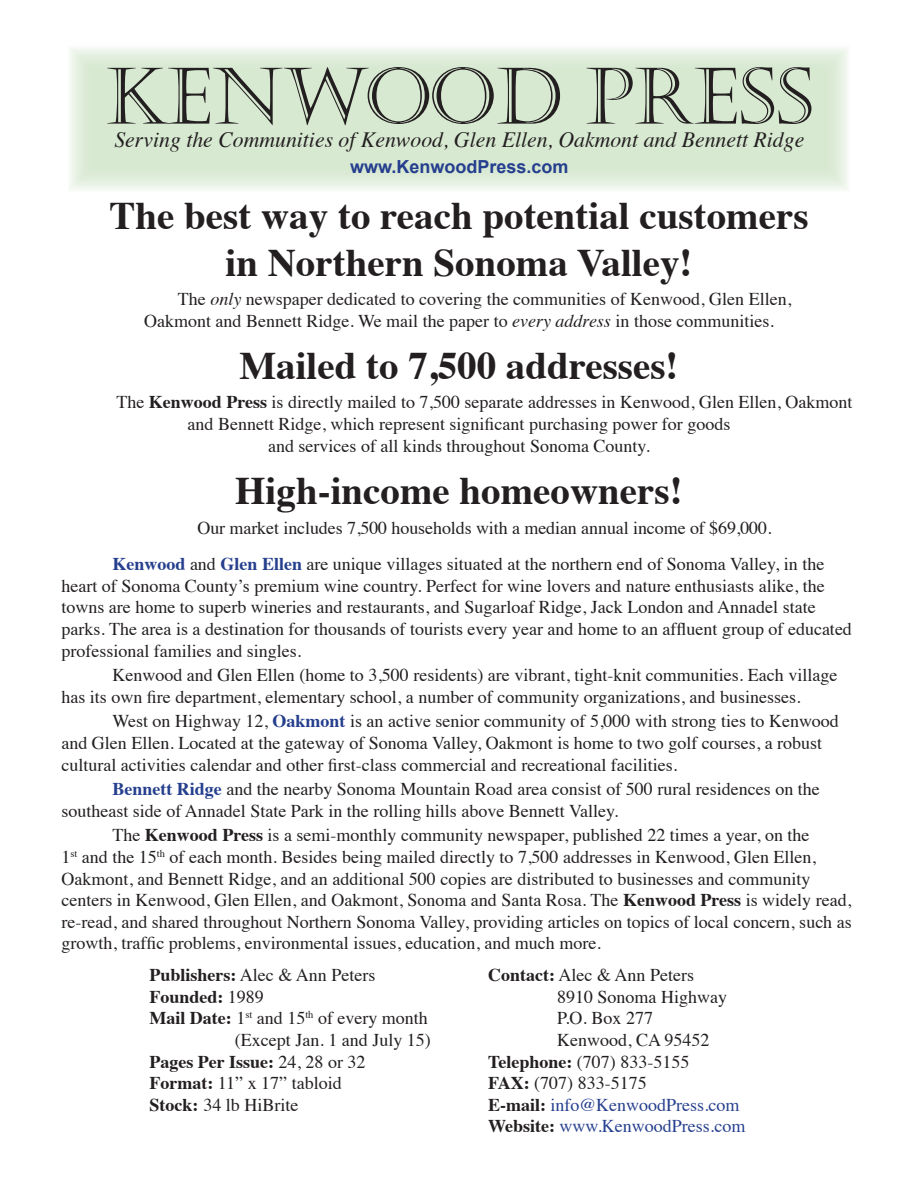
<style>
.page{position:relative;width:918px;height:1188px;background:#fff}
.page>*{position:absolute;margin:0;border:0;box-sizing:border-box;transform-origin:0 0}
.t1{font:78px "Castellar";color:#231f20}
.t2{font:700 39px/46.8px "Times";color:#231f20;text-align:center}
.t3{font:italic 21.75px "Times";color:#231f20}
.t4{font:18px/21.6px "Times";color:#231f20}
.t5{font:18px "Times";color:#253f8e}
.t6{font:700 18px "Times";color:#231f20}
.t7{font:700 18px "Arial";color:#253f8e}
.s1{font-style:italic}
.s2{font-weight:700}
.s3{font-weight:700;color:#253f8e}
.s4{font-weight:400}
.s5{font-weight:700;color:#231f20}
</style>
<div class="page">
<svg style="left:70px;top:48px;width:778px;height:142px;fill:#d8e9d2"></svg>
<h1 class="t1" style="left:106px;top:56px;width:709px">KENWOOD PRESS</h1>
<p class="t7" style="left:350px;top:154px;width:220px">www.KenwoodPress.com</p>
<p class="t3" style="left:114px;top:121px;width:691px">Serving the Communities of Kenwood, Glen Ellen, Oakmont and Bennett Ridge</p>
<h2 class="t2" style="left:109px;top:188px;width:701px">The best way to reach potential customers in Northern Sonoma Valley!</h2>
<p class="t4" style="left:144px;top:287px;width:649px;text-indent:34px">The <span class="s1">only</span> newspaper dedicated to covering the communities of Kenwood, Glen Ellen,<br>Oakmont and Bennett Ridge. We mail the paper to <span class="s1">every address</span> in those communities.</p>
<h2 class="t2" style="left:239px;top:339px;width:441px">Mailed to 7,500 addresses!</h2>
<p class="t4" style="left:116px;top:390px;width:738px">The <span class="s2">Kenwood Press</span> is directly mailed to 7,500 separate addresses in Kenwood, Glen Ellen, Oakmont</p>
<p class="t4" style="left:188px;top:412px;width:544px">and Bennett Ridge, which represent significant purchasing power for goods</p>
<p class="t4" style="left:268px;top:433px;width:383px">and services of all kinds throughout Sonoma County.</p>
<h2 class="t2" style="left:235px;top:464px;width:449px">High-income homeowners!</h2>
<p class="t4" style="left:112px;top:508px;width:713px;line-height:36.6px;text-indent:85px">Our market includes 7,500 households with a median annual income of $69,000.<br><span class="s3">Kenwood</span> and <span class="s3">Glen Ellen</span> are unique villages situated at the northern end of Sonoma Valley, in the</p>
<p class="t4" style="left:61px;top:573px;width:792px">heart of Sonoma County’s premium wine country. Perfect for wine lovers and nature enthusiasts alike, the towns are home to superb wineries and restaurants, and Sugarloaf Ridge, Jack London and Annadel state parks. The area is a destination for thousands of tourists every year and home to an affluent group of educated professional families and singles.</p>
<p class="t4" style="left:61px;top:663px;width:777px;text-indent:51px">Kenwood and Glen Ellen (home to 3,500 residents) are vibrant, tight-knit communities. Each village has its own fire department, elementary school, a number of community organizations, and businesses.</p>
<p class="t4" style="left:61px;top:709px;width:779px;text-indent:51px">West on Highway 12, <span class="s3">Oakmont</span> is an active senior community of 5,000 with strong ties to Kenwood and Glen Ellen. Located at the gateway of Sonoma Valley, Oakmont is home to two golf courses, a robust cultural activities calendar and other first-class commercial and recreational facilities.</p>
<p class="t4" style="left:61px;top:777px;width:760px;text-indent:51px"><span class="s3">Bennett Ridge</span> and the nearby Sonoma Mountain Road area consist of 500 rural residences on the southeast side of Annadel State Park in the rolling hills above Bennett Valley.</p>
<p class="t4" style="left:61px;top:823px;width:792px;text-indent:51px">The <span class="s2">Kenwood Press</span> is a semi-monthly community newspaper, published 22 times a year, on the<br>1<sup>st</sup> and the 15<sup>th</sup> of each month. Besides being mailed directly to 7,500 addresses in Kenwood, Glen Ellen, Oakmont, and Bennett Ridge, and an additional 500 copies are distributed to businesses and community centers in Kenwood, Glen Ellen, and Oakmont, Sonoma and Santa Rosa. The <span class="s2">Kenwood Press</span> is widely read, re-read, and shared throughout Northern Sonoma Valley, providing articles on topics of local concern, such as growth, traffic problems, environmental issues, education, and much more.</p>
<p class="t4" style="left:149px;top:963px;width:228px"><span class="s2">Publishers:</span> Alec &amp; Ann Peters</p>
<p class="t6" style="left:149px;top:979px;width:116px">Founded: <span class="s4">1989</span></p>
<p class="t4" style="left:149px;top:1006px;width:280px"><span class="s2">Mail Date:</span> 1<sup>st</sup> and 15<sup>th</sup> of every month</p>
<p class="t4" style="left:235px;top:1028px;width:197px">(Except Jan. 1 and July 15)</p>
<p class="t6" style="left:149px;top:1044px;width:218px">Pages Per Issue: <span class="s4">24, 28 or 32</span></p>
<p class="t4" style="left:149px;top:1071px;width:194px"><span class="s2">Format:</span> 11” x 17” tabloid</p>
<p class="t4" style="left:149px;top:1092px;width:151px"><span class="s2">Stock:</span> 34 lb HiBrite</p>
<p class="t4" style="left:488px;top:963px;width:207px"><span class="s2">Contact:</span> Alec &amp; Ann Peters</p>
<p class="t4" style="left:557px;top:984px;width:171px">8910 Sonoma Highway</p>
<p class="t4" style="left:557px;top:1006px;width:98px">P.O. Box 277</p>
<p class="t4" style="left:557px;top:1028px;width:154px">Kenwood, CA 95452</p>
<p class="t4" style="left:488px;top:1049px;width:203px"><span class="s2">Telephone:</span> (707) 833-5155</p>
<p class="t4" style="left:488px;top:1071px;width:160px"><span class="s2">FAX:</span> (707) 833-5175</p>
<p class="t5" style="left:488px;top:1088px;width:253px"><span class="s5">E-mail:</span> info@KenwoodPress.com</p>
<p class="t5" style="left:488px;top:1109px;width:259px"><span class="s5">Website:</span> www.KenwoodPress.com</p>
</div>
